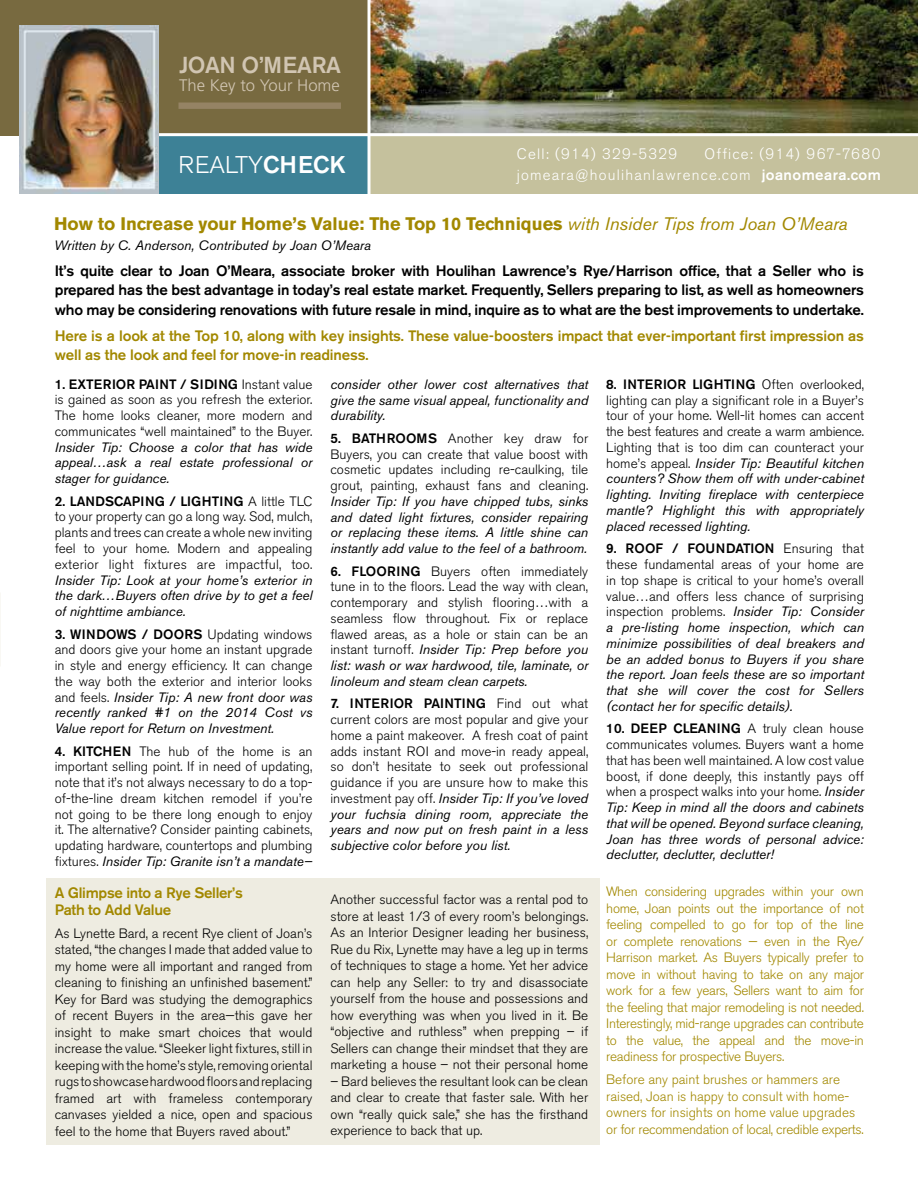
<style>
.page{position:relative;width:918px;height:1188px;background:#fff}
.page>*{position:absolute;margin:0;border:0;box-sizing:border-box;transform-origin:0 0}
.t1{font:300 24px "Akzidenz Grotesk BE";color:#fff}
.t2{font:500 22.95px "Akzidenz Grotesk BE";letter-spacing:-.01em;color:#d1c5b2}
.t3{font:700 18px "Akzidenz Grotesk BE";color:#a28800}
.t4{font:300 16.65px "Frutiger";color:#d1c5b2}
.t5{font:500 15px/19.5px "Akzidenz Grotesk BE";letter-spacing:-.01em;color:#000;text-align:justify}
.t6{font:500 15px/19.5px "Akzidenz Grotesk BE";letter-spacing:-.01em;color:#a28800}
.t7{font:300 15px/21px "Akzidenz Grotesk BE";letter-spacing:.08em;color:#fff;text-align:right}
.t8{font:300 13.5px/15.8px "Akzidenz Grotesk BE";color:#000;text-align:justify}
.t9{font:italic 13.5px/15.8px "Akzidenz Grotesk BE";color:#000;text-align:justify}
.t10{font:300 13.5px/16.5px "Akzidenz Grotesk BE";color:#a28800;text-align:justify}
.s1{font-weight:500}
.s2{font-weight:400;font-style:italic}
.s3{font-weight:500;font-style:normal}
.s4{font-weight:300;font-style:normal}
</style>
<div class="page">
<div style="left:0;top:0;width:371px;height:136px;background:#786a40"></div>
<img style="left:371px;top:0;width:547px;height:133px">
<div style="left:154px;top:135px;width:764px;height:58px;background:#c5c19d"></div>
<div style="left:156px;top:136px;width:212px;height:57px;background:#3d8196"></div>
<hr style="left:156px;top:133px;width:762px;height:3px;background:#fff">
<hr style="left:368px;top:0;width:3px;height:204px;background:#fff">
<div style="left:179px;top:103px;width:162px;height:6px;background:#958364"></div>
<img style="left:20px;top:26px;width:139px;height:167px">
<div style="left:46px;top:878px;width:554px;height:267px;background:#eeece1"></div>
<h2 class="t2" style="left:179px;top:50px;width:163px">JOAN O’MEARA</h2>
<p class="t4" style="left:179px;top:76px;width:162px">The Key to Your Home</p>
<h1 class="t1" style="left:179px;top:152px;width:169px">REALTY<span class="s1">CHECK</span></h1>
<p class="t7" style="left:517px;top:144px;width:366px">Office: (914) 967-7680 jomeara@houlihanlawrence.com <span class="s1">joanomeara.com</span></p>
<p class="t7" style="left:517px;top:144px;width:162px">Cell: (914) 329-5329</p>
<h3 class="t3" style="left:54px;top:214px;width:795px">How to Increase your Home’s Value: The Top 10 Techniques <span class="s2">with Insider Tips from Joan O’Meara</span></h3>
<p class="t9" style="left:54px;top:237px;width:318px">Written by C. Anderson, Contributed by Joan O’Meara</p>
<p class="t5" style="left:55px;top:261px;width:811px">It’s quite clear to Joan O’Meara, associate broker with Houlihan Lawrence’s Rye/Harrison office, that a Seller who is prepared has the best advantage in today’s real estate market. Frequently, Sellers preparing to list, as well as homeowners who may be considering renovations with future resale in mind, inquire as to what are the best improvements to undertake.</p>
<p class="t6" style="left:55px;top:326px;width:811px">Here is a look at the Top 10, along with key insights. These value-boosters impact that ever-important first impression as well as the look and feel for move-in readiness.</p>
<p class="t8" style="left:55px;top:376px;width:259px"><span class="s1">1. EXTERIOR PAINT / SIDING</span> Instant value is gained as soon as you refresh the exterior.<br>The home looks cleaner, more modern and communicates “well maintained” to the Buyer.</p>
<p class="t9" style="left:55px;top:439px;width:259px">Insider Tip: Choose a color that has wide appeal…ask a real estate professional or stager for guidance.</p>
<p class="t8" style="left:55px;top:493px;width:259px"><span class="s1">2. LANDSCAPING / LIGHTING</span> A little TLC to your property can go a long way. Sod, mulch, plants and trees can create a whole new inviting feel to your home. Modern and appealing exterior light fixtures are impactful, too.</p>
<p class="t9" style="left:55px;top:572px;width:259px">Insider Tip: Look at your home’s exterior in the dark…Buyers often drive by to get a feel of nighttime ambiance.</p>
<p class="t8" style="left:55px;top:626px;width:259px"><span class="s1">3. WINDOWS / DOORS</span> Updating windows and doors give your home an instant upgrade in style and energy efficiency. It can change the way both the exterior and interior looks and feels. <span class="s2">Insider Tip: A new front door was recently ranked #1 on the 2014 Cost vs Value report for Return on Investment.</span></p>
<p class="t8" style="left:55px;top:743px;width:259px"><span class="s1">4. KITCHEN</span> The hub of the home is an important selling point. If in need of updating, note that it’s not always necessary to do a top&shy;of-the-line dream kitchen remodel if you’re not going to be there long enough to enjoy it. The alternative? Consider painting cabinets, updating hardware, countertops and plumbing fixtures. <span class="s2">Insider Tip: Granite isn’t a mandate—</span></p>
<p class="t8" style="left:606px;top:377px;width:259px"><span class="s1">8. INTERIOR LIGHTING</span> Often overlooked, lighting can play a significant role in a Buyer’s tour of your home. Well-lit homes can accent the best features and create a warm ambience.<br>Lighting that is too dim can counteract your home’s appeal. <span class="s2">Insider Tip: Beautiful kitchen counters? Show them off with under-cabinet lighting. Inviting fireplace with centerpiece mantle? Highlight this with appropriately placed recessed lighting.</span></p>
<p class="t9" style="left:606px;top:541px;width:259px"><span class="s3">9. ROOF / FOUNDATION</span> <span class="s4">Ensuring that these fundamental areas of your home are in top shape is critical to your home’s overall value…and offers less chance of surprising inspection problems.</span> Insider Tip: Consider a pre-listing home inspection, which can minimize possibilities of deal breakers and be an added bonus to Buyers if you share the report. Joan feels these are so important that she will cover the cost for Sellers (contact her for specific details).</p>
<p class="t8" style="left:606px;top:721px;width:259px"><span class="s1">10. DEEP CLEANING</span> A truly clean house communicates volumes. Buyers want a home that has been well maintained. A low cost value boost, if done deeply, this instantly pays off when a prospect walks into your home. <span class="s2">Insider Tip: Keep in mind all the doors and cabinets that will be opened. Beyond surface cleaning, Joan has three words of personal advice: declutter, declutter, declutter!</span></p>
<p class="t9" style="left:331px;top:376px;width:259px">consider other lower cost alternatives that give the same visual appeal, functionality and durability.</p>
<p class="t8" style="left:331px;top:431px;width:259px"><span class="s1">5. BATHROOMS</span> Another key draw for Buyers, you can create that value boost with cosmetic updates including re-caulking, tile grout, painting, exhaust fans and cleaning.</p>
<p class="t9" style="left:331px;top:493px;width:259px">Insider Tip: If you have chipped tubs, sinks and dated light fixtures, consider repairing or replacing these items. A little shine can instantly add value to the feel of a bathroom.</p>
<p class="t8" style="left:331px;top:563px;width:259px"><span class="s1">6. FLOORING</span> Buyers often immediately tune in to the floors. Lead the way with clean, contemporary and stylish flooring…with a seamless flow throughout. Fix or replace flawed areas, as a hole or stain can be an instant turnoff. <span class="s2">Insider Tip: Prep before you list: wash or wax hardwood, tile, laminate, or linoleum and steam clean carpets.</span></p>
<p class="t8" style="left:331px;top:696px;width:259px"><span class="s1">7. INTERIOR PAINTING</span> Find out what current colors are most popular and give your home a paint makeover. A fresh coat of paint adds instant ROI and move-in ready appeal, so don’t hesitate to seek out professional guidance if you are unsure how to make this investment pay off. <span class="s2">Insider Tip: If you’ve loved your fuchsia dining room, appreciate the years and now put on fresh paint in a less subjective color before you list.</span></p>
<p class="t6" style="left:55px;top:884px;width:190px;line-height:16.5px">A Glimpse into a Rye Seller’s<br>Path to Add Value</p>
<p class="t8" style="left:55px;top:925px;width:259px;line-height:16.5px">As Lynette Bard, a recent Rye client of Joan’s stated, “the changes I made that added value to my home were all important and ranged from cleaning to finishing an unfinished basement.” Key for Bard was studying the demographics of recent Buyers in the area—this gave her insight to make smart choices that would increase the value. “Sleeker light fixtures, still in keeping with the home’s style, removing oriental rugs to showcase hardwood floors and replacing framed art with frameless contemporary canvases yielded a nice, open and spacious feel to the home that Buyers raved about.”</p>
<p class="t8" style="left:331px;top:892px;width:259px;line-height:16.5px">Another successful factor was a rental pod to store at least 1/3 of every room’s belongings.<br>As an Interior Designer leading her business, Rue du Rix, Lynette may have a leg up in terms of techniques to stage a home. Yet her advice can help any Seller: to try and disassociate yourself from the house and possessions and how everything was when you lived in it. Be “objective and ruthless” when prepping – if Sellers can change their mindset that they are marketing a house – not their personal home</p>
<p class="t8" style="left:331px;top:1073px;width:259px;line-height:16.5px">– Bard believes the resultant look can be clean and clear to create that faster sale. With her own “really quick sale,” she has the firsthand experience to back that up.</p>
<p class="t10" style="left:606px;top:883px;width:259px">When considering upgrades within your own home, Joan points out the importance of not feeling compelled to go for top of the line or complete renovations — even in the Rye/ Harrison market. As Buyers typically prefer to move in without having to take on any major work for a few years, Sellers want to aim for the feeling that major remodeling is not needed.<br>Interestingly, mid-range upgrades can contribute to the value, the appeal and the move-in readiness for prospective Buyers.</p>
<p class="t10" style="left:606px;top:1072px;width:259px;text-align:left">Before any paint brushes or hammers are raised, Joan is happy to consult with home&shy;owners for insights on home value upgrades or for recommendation of local, credible experts.</p>
</div>
